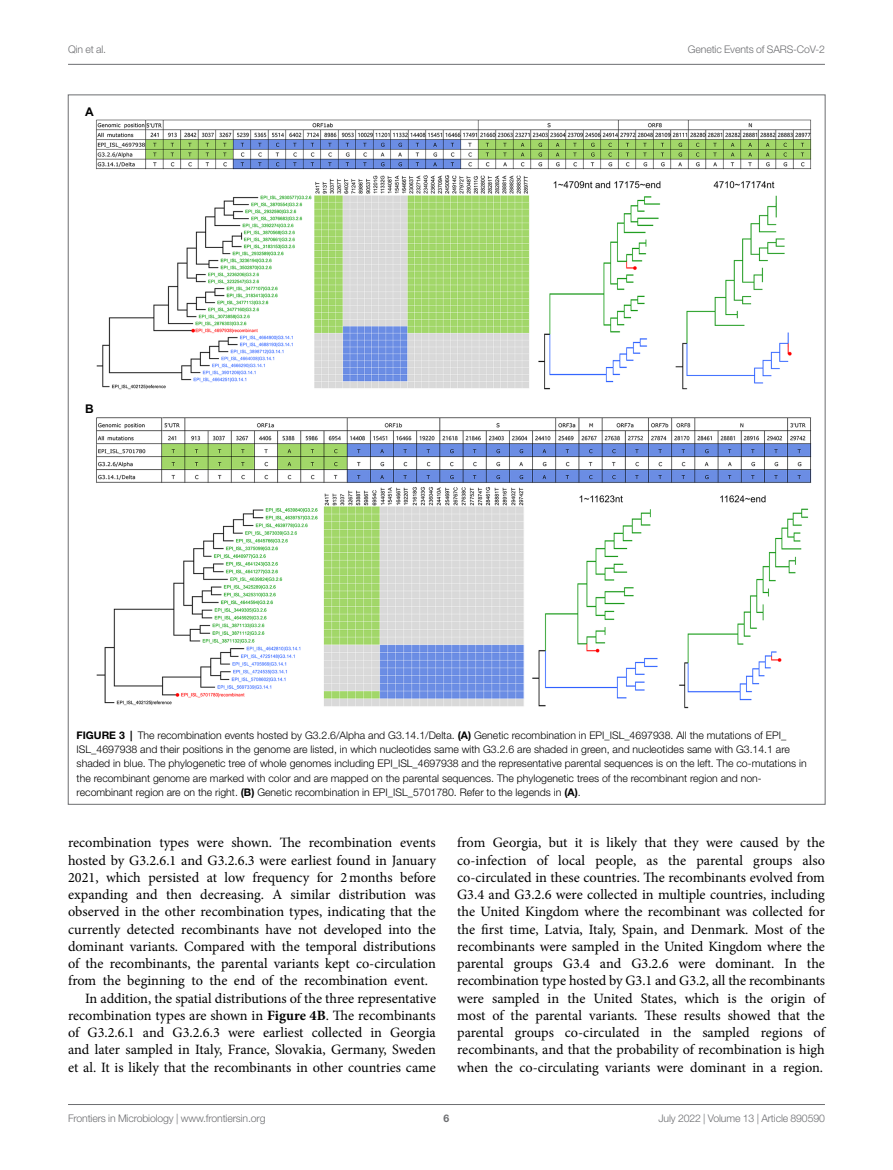
<style>
.page{position:relative;width:893px;height:1170px;background:#fff}
.page>*{position:absolute;margin:0;border:0;box-sizing:border-box;transform-origin:0 0}
.TEXT{font:14.25px/17.2px "Minion Pro";color:#000;text-align:justify}
.TEXT_FLUSH{font:14.25px/17.2px "Minion Pro";color:#000;text-align:justify}
.t1{font:700 12px "Arial";color:#000}
.FIG_LEG{font:300 10.5px/14.2px "Helvetica Neue LT Std";color:#000}
.t2{font:300 10.5px "Helvetica Neue LT Std";letter-spacing:-.015em;color:#6d6e71}
.t3{font:700 10.5px "Helvetica Neue LT Std";color:#6d6e71}
.s1{font-weight:700}
</style>
<div class="page">
<hr style="left:68px;top:64px;width:757px;height:1px;background:#6d6e71">
<hr style="left:68px;top:1104px;width:757px;height:1px;background:#6d6e71">
<img style="left:96px;top:119px;width:716px;height:590px">
<p class="t2" style="left:68px;top:42px;width:40px">Qin et al.</p>
<p class="t2" style="left:688px;top:42px;width:138px">Genetic Events of SARS-CoV-2</p>
<p class="t1" style="left:85px;top:104px;width:10px">A</p>
<p class="t1" style="left:85px;top:400px;width:10px">B</p>
<p class="FIG_LEG" style="left:77px;top:727px;width:731px"><span class="s1">FIGURE 3 |</span> The recombination events hosted by G3.2.6/Alpha and G3.14.1/Delta. <span class="s1">(A)</span> Genetic recombination in EPI_ISL_4697938. All the mutations of EPI_ ISL_4697938 and their positions in the genome are listed, in which nucleotides same with G3.2.6 are shaded in green, and nucleotides same with G3.14.1 are shaded in blue. The phylogenetic tree of whole genomes including EPI_ISL_4697938 and the representative parental sequences is on the left. The co-mutations in the recombinant genome are marked with color and are mapped on the parental sequences. The phylogenetic trees of the recombinant region and non&shy;recombinant region are on the right. <span class="s1">(B)</span> Genetic recombination in EPI_ISL_5701780. Refer to the legends in <span class="s1">(A)</span>.</p>
<p class="TEXT_FLUSH" style="left:68px;top:834px;width:369px">recombination types were shown. The recombination events hosted by G3.2.6.1 and G3.2.6.3 were earliest found in January 2021, which persisted at low frequency for 2months before expanding and then decreasing. A similar distribution was observed in the other recombination types, indicating that the currently detected recombinants have not developed into the dominant variants. Compared with the temporal distributions of the recombinants, the parental variants kept co-circulation from the beginning to the end of the recombination event.</p>
<p class="TEXT" style="left:68px;top:989px;width:369px;text-indent:17px">In addition, the spatial distributions of the three representative recombination types are shown in <span class="s1">Figure 4B</span>. The recombinants of G3.2.6.1 and G3.2.6.3 were earliest collected in Georgia and later sampled in Italy, France, Slovakia, Germany, Sweden et al. It is likely that the recombinants in other countries came</p>
<p class="TEXT" style="left:457px;top:834px;width:370px">from Georgia, but it is likely that they were caused by the co-infection of local people, as the parental groups also co-circulated in these countries. The recombinants evolved from G3.4 and G3.2.6 were collected in multiple countries, including the United Kingdom where the recombinant was collected for the first time, Latvia, Italy, Spain, and Denmark. Most of the recombinants were sampled in the United Kingdom where the parental groups G3.4 and G3.2.6 were dominant. In the recombination type hosted by G3.1 and G3.2, all the recombinants were sampled in the United States, which is the origin of most of the parental variants. These results showed that the parental groups co-circulated in the sampled regions of recombinants, and that the probability of recombination is high when the co-circulating variants were dominant in a region.</p>
<p class="t2" style="left:68px;top:1111px;width:199px">Frontiers in Microbiology | www.frontiersin.org</p>
<p class="t3" style="left:444px;top:1111px;width:7px">6</p>
<p class="t2" style="left:658px;top:1111px;width:168px">July 2022 | Volume 13 | Article 890590</p>
</div>
